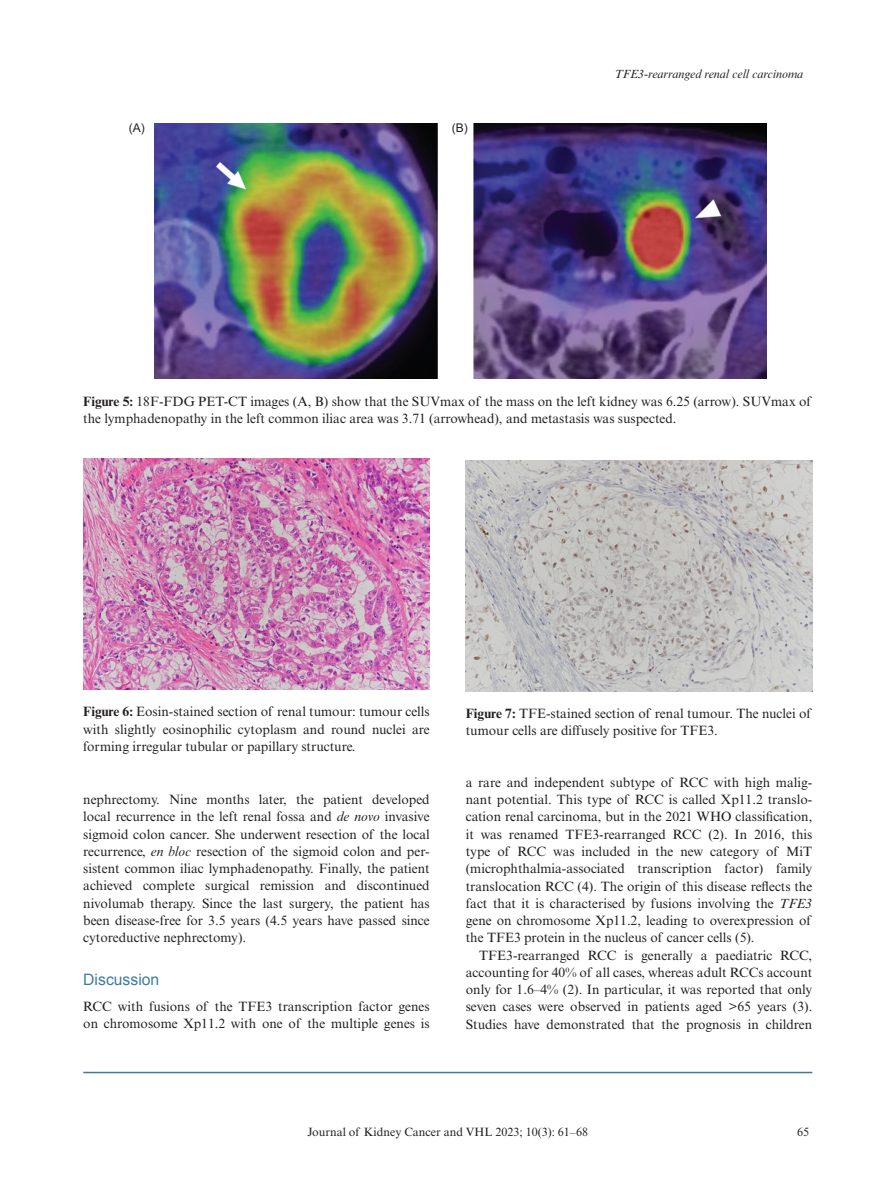
<style>
.page{position:relative;width:893px;height:1191px;background:#fff}
.page>*{position:absolute;margin:0;border:0;box-sizing:border-box;transform-origin:0 0}
.t1{font:15.75px "Arial";color:#3f7ba0}
.TXI{font:13.5px/17.2px "Times New Roman MT Std";color:#231f20;text-align:justify}
.TX{font:13.5px/17.2px "Times New Roman MT Std";color:#231f20}
.FGC{font:13.5px/17.2px "Times New Roman MT Std";color:#231f20}
.t2{font:12px "Times New Roman MT Std";color:#231f20}
.t3{font:italic 12px "Times New Roman MT Std";color:#231f20}
.t4{font:12px "Arial";color:#231f20}
.s1{font-weight:700}
.s2{font-style:italic}
</style>
<div class="page">
<hr style="left:83px;top:1071px;width:729px;height:2px;background:#3f7ba0">
<img style="left:154px;top:124px;width:613px;height:254px">
<img style="left:83px;top:459px;width:347px;height:230px">
<img style="left:466px;top:460px;width:346px;height:231px">
<p class="t4" style="left:129px;top:120px;width:17px">(A)</p>
<p class="t4" style="left:452px;top:120px;width:17px">(B)</p>
<p class="t3" style="left:615px;top:67px;width:190px">TFE3-rearranged renal cell carcinoma</p>
<p class="FGC" style="left:83px;top:392px;width:729px"><span class="s1">Figure 5:</span> 18F-FDG PET-CT images (A, B) show that the SUVmax of the mass on the left kidney was 6.25 (arrow). SUVmax of the lymphadenopathy in the left common iliac area was 3.71 (arrowhead), and metastasis was suspected.</p>
<p class="FGC" style="left:83px;top:703px;width:348px;text-align:justify"><span class="s1">Figure 6:</span> Eosin-stained section of renal tumour: tumour cells with slightly eosinophilic cytoplasm and round nuclei are forming irregular tubular or papillary structure.</p>
<p class="TXI" style="left:83px;top:791px;width:348px">nephrectomy. Nine months later, the patient developed local recurrence in the left renal fossa and <span class="s2">de novo</span> invasive sigmoid colon cancer. She underwent resection of the local recurrence, <span class="s2">en bloc</span> resection of the sigmoid colon and per&shy;sistent common iliac lymphadenopathy. Finally, the patient achieved complete surgical remission and discontinued nivolumab therapy. Since the last surgery, the patient has been disease-free for 3.5 years (4.5 years have passed since cytoreductive nephrectomy).</p>
<h1 class="t1" style="left:83px;top:969px;width:78px">Discussion</h1>
<p class="TX" style="left:83px;top:998px;width:348px">RCC with fusions of the TFE3 transcription factor genes on chromosome Xp11.2 with one of the multiple genes is</p>
<p class="FGC" style="left:466px;top:704px;width:347px"><span class="s1">Figure 7:</span> TFE-stained section of renal tumour. The nuclei of tumour cells are diffusely positive for TFE3.</p>
<p class="TX" style="left:466px;top:773px;width:348px;text-align:justify">a rare and independent subtype of RCC with high malig&shy;nant potential. This type of RCC is called Xp11.2 translo&shy;cation renal carcinoma, but in the 2021 WHO classification, it was renamed TFE3-rearranged RCC (2). In 2016, this type of RCC was included in the new category of MiT (microphthalmia-associated transcription factor) family translocation RCC (4). The origin of this disease reflects the fact that it is characterised by fusions involving the <span class="s2">TFE3 </span>gene on chromosome Xp11.2, leading to overexpression of the TFE3 protein in the nucleus of cancer cells (5).</p>
<p class="TXI" style="left:466px;top:946px;width:348px;text-indent:14px">TFE3-rearranged RCC is generally a paediatric RCC, accounting for 40% of all cases, whereas adult RCCs account only for 1.6–4% (2). In particular, it was reported that only seven cases were observed in patients aged &gt;65 years (3).<br>Studies have demonstrated that the prognosis in children</p>
<p class="t2" style="left:308px;top:1124px;width:282px">Journal of Kidney Cancer and VHL 2023; 10(3): 61–68</p>
<p class="t2" style="left:797px;top:1124px;width:13px">65</p>
</div>
